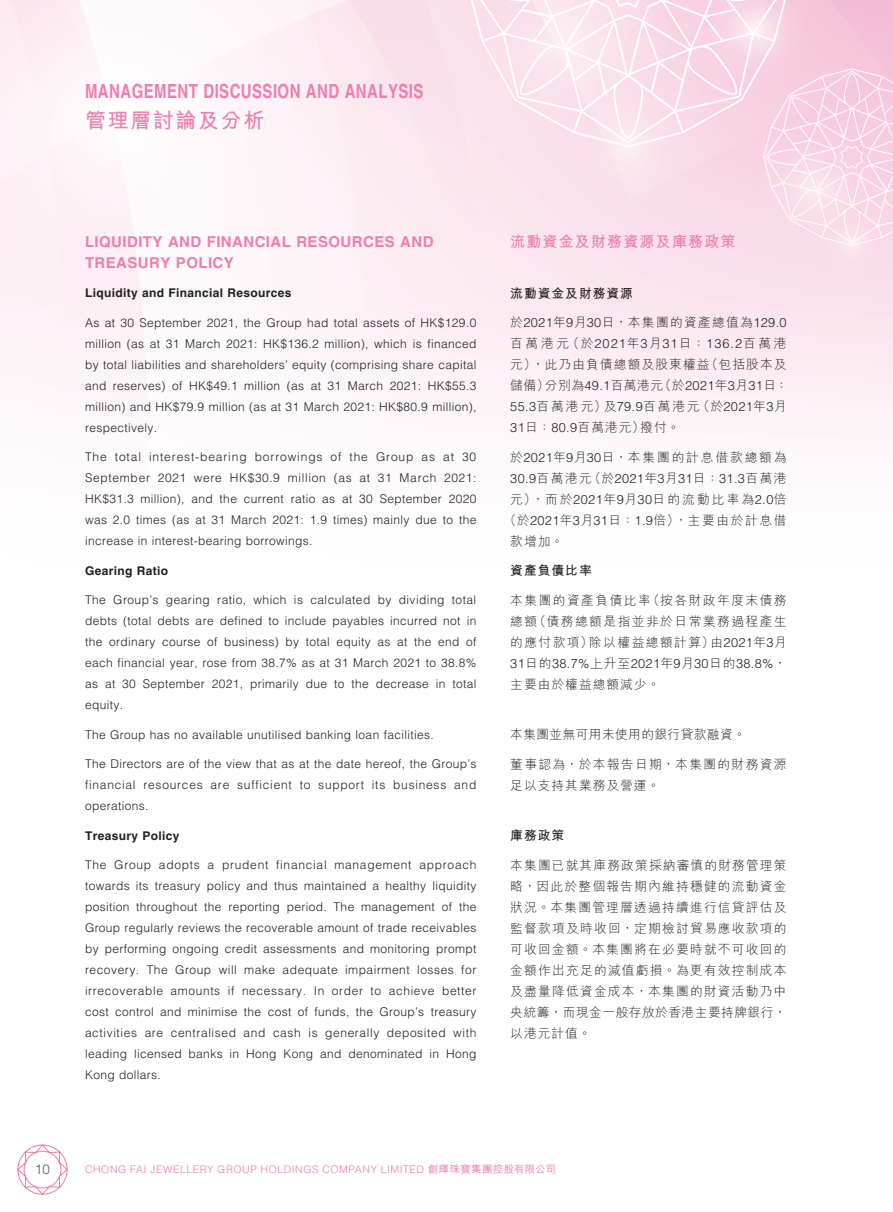
<style>
.page{position:relative;width:893px;height:1212px;background:#fff}
.page>*{position:absolute;margin:0;border:0;box-sizing:border-box;transform-origin:0 0}
.t1{font:700 21px "M Hei HK";letter-spacing:.08em;color:#ed7eaf}
.t2{font:700 19.5px "Helvetica";letter-spacing:.03em;color:#ed7eaf;scale:.77 1}
.t3{font:700 15px/21px "Helvetica";letter-spacing:.03em;color:#ed7eaf}
.t4{font:700 15px "M Hei HK";letter-spacing:.08em;color:#ed7eaf}
.t5{font:300 13.5px "Helvetica";color:#57585a}
.t6{font:300 12.75px/21px "M Hei HK";letter-spacing:.095em;color:#231f20;text-align:justify}
.t7{font:300 12.75px "Helvetica";letter-spacing:.03em;color:#231f20}
.t8{font:300 12.75px "M Hei HK";letter-spacing:.125em;color:#231f20}
.t9{font:300 12.75px "M Hei HK";letter-spacing:.16em;color:#231f20}
.t10{font:300 12.75px "M Hei HK";letter-spacing:.145em;color:#231f20}
.t11{font:700 12.75px "M Hei HK";letter-spacing:.08em;color:#231f20}
.t12{font:300 12.75px "M Hei HK";letter-spacing:.03em;color:#231f20}
.t13{font:300 12px/21px "Helvetica";letter-spacing:.03em;color:#231f20;text-align:justify}
.t14{font:700 12px "Helvetica";letter-spacing:.03em;color:#231f20}
.t15{font:300 10.5px "Helvetica";letter-spacing:.05em;color:#ed7eaf}
.s1{font-family:"Helvetica"}
.s2{font-family:"M Hei HK"}
.s3{font-family:"M Hei HK";font-weight:500}
</style>
<div class="page">
<img style="left:0;top:0;width:893px;height:436px">
<svg style="left:17px;top:1144px;width:51px;height:51px"></svg>
<h2 class="t2" style="left:85px;top:79px;width:441px">MANAGEMENT DISCUSSION AND ANALYSIS</h2>
<h1 class="t1" style="left:85px;top:105px;width:181px">管理層討論及分析</h1>
<p class="t3" style="left:85px;top:231px;width:350px">LIQUIDITY AND FINANCIAL RESOURCES AND<br>TREASURY POLICY</p>
<p class="t14" style="left:85px;top:286px;width:208px">Liquidity and Financial Resources</p>
<p class="t13" style="left:85px;top:312px;width:393px">As at 30 September 2021, the Group had total assets of HK$129.0 million (as at 31 March 2021: HK$136.2 million), which is financed by total liabilities and shareholders’ equity (comprising share capital and reserves) of HK$49.1 million (as at 31 March 2021: HK$55.3 million) and HK$79.9 million (as at 31 March 2021: HK$80.9 million), respectively.</p>
<p class="t13" style="left:85px;top:446px;width:393px">The total interest-bearing borrowings of the Group as at 30<br>September 2021 were HK$30.9 million (as at 31 March 2021:<br>HK$31.3 million), and the current ratio as at 30 September 2020 was 2.0 times (as at 31 March 2021: 1.9 times) mainly due to the increase in interest-bearing borrowings.</p>
<p class="t14" style="left:85px;top:563px;width:85px">Gearing Ratio</p>
<p class="t13" style="left:85px;top:589px;width:393px">The Group’s gearing ratio, which is calculated by dividing total debts (total debts are defined to include payables incurred not in the ordinary course of business) by total equity as at the end of each financial year, rose from 38.7% as at 31 March 2021 to 38.8% as at 30 September 2021, primarily due to the decrease in total equity.</p>
<p class="t13" style="left:85px;top:724px;width:350px">The Group has no available unutilised banking loan facilities.</p>
<p class="t13" style="left:85px;top:753px;width:393px">The Directors are of the view that as at the date hereof, the Group’s financial resources are sufficient to support its business and operations.</p>
<p class="t14" style="left:85px;top:828px;width:96px">Treasury Policy</p>
<p class="t13" style="left:85px;top:854px;width:393px">The Group adopts a prudent financial management approach towards its treasury policy and thus maintained a healthy liquidity position throughout the reporting period. The management of the Group regularly reviews the recoverable amount of trade receivables by performing ongoing credit assessments and monitoring prompt recovery. The Group will make adequate impairment losses for irrecoverable amounts if necessary. In order to achieve better cost control and minimise the cost of funds, the Group’s treasury activities are centralised and cash is generally deposited with leading licensed banks in Hong Kong and denominated in Hong Kong dollars.</p>
<p class="t4" style="left:510px;top:231px;width:227px">流動資金及財務資源及庫務政策</p>
<p class="t11" style="left:510px;top:284px;width:124px">流動資金及財務資源</p>
<p class="t6" style="left:510px;top:312px;width:279px">於<span class="s1">2021</span>年<span class="s1">9</span>月<span class="s1">30</span>日，本集團的資產總值為<span class="s1">129.0</span>百萬港元（於<span class="s1">2021</span>年<span class="s1">3</span>月<span class="s1">31</span>日：<span class="s1">136.2</span>百萬港元），此乃由負債總額及股東權益（包括股本及儲備）分別為<span class="s1">49.1</span>百萬港元（於<span class="s1">2021</span>年<span class="s1">3</span>月<span class="s1">31</span>日：<span class="s1">55.3</span>百萬港元）及<span class="s1">79.9</span>百萬港元（於<span class="s1">2021</span>年<span class="s1">3</span>月<span class="s1">31</span>日：<span class="s1">80.9</span>百萬港元）撥付。</p>
<p class="t10" style="left:510px;top:448px;width:278px">於<span class="s1">2021</span>年<span class="s1">9</span>月<span class="s1">30</span>日，本集團的計息借款總額為</p>
<p class="t7" style="left:510px;top:470px;width:278px">30.9<span class="s2">百萬港元（於</span>2021<span class="s2">年</span>3<span class="s2">月</span>31<span class="s2">日：</span>31.3<span class="s2">百萬港</span></p>
<p class="t9" style="left:510px;top:490px;width:278px">元），而於<span class="s1">2021</span>年<span class="s1">9</span>月<span class="s1">30</span>日的流動比率為<span class="s1">2.0</span>倍</p>
<p class="t8" style="left:504px;top:511px;width:284px">（於<span class="s1">2021</span>年<span class="s1">3</span>月<span class="s1">31</span>日：<span class="s1">1.9</span>倍），主要由於計息借</p>
<p class="t6" style="left:510px;top:530px;width:55px">款增加。</p>
<p class="t11" style="left:510px;top:561px;width:83px">資產負債比率</p>
<p class="t6" style="left:510px;top:589px;width:278px">本集團的資產負債比率（按各財政年度末債務總額（債務總額是指並非於日常業務過程產生的應付款項）除以權益總額計算）由<span class="s1">2021</span>年<span class="s1">3</span>月</p>
<p class="t7" style="left:510px;top:655px;width:278px">31<span class="s2">日的</span>38.7%<span class="s2">上升至</span>2021<span class="s2">年</span>9<span class="s2">月</span>30<span class="s2">日的</span>38.8%<span class="s2">，</span></p>
<p class="t6" style="left:510px;top:673px;width:151px">主要由於權益總額減少。</p>
<p class="t12" style="left:510px;top:726px;width:237px">本集團並無可用未使用的銀行貸款融資。</p>
<p class="t6" style="left:510px;top:753px;width:278px">董事認為，於本報告日期，本集團的財務資源足以支持其業務及營運。</p>
<p class="t11" style="left:510px;top:826px;width:55px">庫務政策</p>
<p class="t6" style="left:510px;top:854px;width:278px">本集團已就其庫務政策採納審慎的財務管理策略，因此於整個報告期內維持穩健的流動資金狀況。本集團管理層透過持續進行信貸評估及監督款項及時收回，定期檢討貿易應收款項的可收回金額。本集團將在必要時就不可收回的金額作出充足的減值虧損。為更有效控制成本及盡量降低資金成本，本集團的財資活動乃中央統籌，而現金一般存放於香港主要持牌銀行，以港元計值。</p>
<p class="t5" style="left:35px;top:1161px;width:17px">10</p>
<p class="t15" style="left:85px;top:1163px;width:472px">CHONG FAI JEWELLERY GROUP HOLDINGS COMPANY LIMITED <span class="s3">創輝珠寶集團控股有限公司</span></p>
</div>
